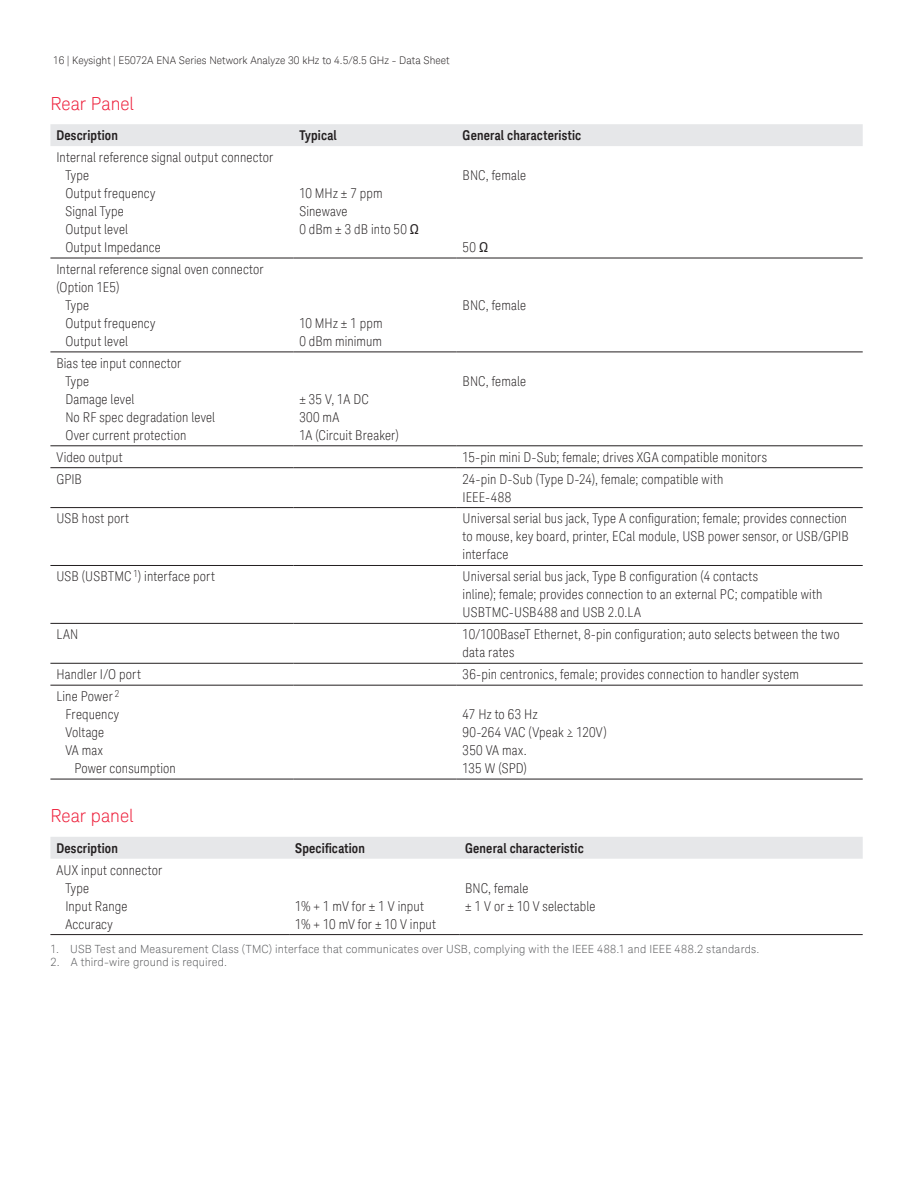
<style>
.page{position:relative;width:918px;height:1188px;background:#fff}
.page>*{position:absolute;margin:0;border:0;box-sizing:border-box;transform-origin:0 0}
.t1{font:300 18px "Keysight Sans";color:#ed1a36}
.t2{font:300 condensed 13.5px/18px "Keysight Sans";letter-spacing:.01em;color:#231f20}
.t3{font:700 13.5px "Keysight Sans Condensed";letter-spacing:.01em;color:#231f20}
.t4{font:300 11.25px "Keysight Sans";letter-spacing:.015em;color:#57585a}
.t5{font:300 10.5px "Keysight Sans";color:#231f20}
</style>
<div class="page">
<div style="left:50px;top:124px;width:813px;height:22px;background:#e6e7e9"></div>
<hr style="left:50px;top:258px;width:243px;height:1px;background:#231f20">
<hr style="left:293px;top:258px;width:164px;height:1px;background:#231f20">
<hr style="left:457px;top:258px;width:406px;height:1px;background:#231f20">
<hr style="left:50px;top:352px;width:243px;height:1px;background:#231f20">
<hr style="left:293px;top:352px;width:164px;height:1px;background:#231f20">
<hr style="left:457px;top:352px;width:406px;height:1px;background:#231f20">
<hr style="left:50px;top:446px;width:243px;height:1px;background:#231f20">
<hr style="left:293px;top:446px;width:164px;height:1px;background:#231f20">
<hr style="left:457px;top:446px;width:406px;height:1px;background:#231f20">
<hr style="left:50px;top:467px;width:243px;height:1px;background:#231f20">
<hr style="left:293px;top:467px;width:164px;height:1px;background:#231f20">
<hr style="left:457px;top:467px;width:406px;height:1px;background:#231f20">
<hr style="left:50px;top:507px;width:243px;height:1px;background:#231f20">
<hr style="left:293px;top:507px;width:164px;height:1px;background:#231f20">
<hr style="left:457px;top:507px;width:406px;height:1px;background:#231f20">
<hr style="left:50px;top:565px;width:243px;height:1px;background:#231f20">
<hr style="left:293px;top:565px;width:164px;height:1px;background:#231f20">
<hr style="left:457px;top:565px;width:406px;height:1px;background:#231f20">
<hr style="left:50px;top:623px;width:243px;height:1px;background:#231f20">
<hr style="left:293px;top:623px;width:164px;height:1px;background:#231f20">
<hr style="left:457px;top:623px;width:406px;height:1px;background:#231f20">
<hr style="left:50px;top:663px;width:243px;height:1px;background:#231f20">
<hr style="left:293px;top:663px;width:164px;height:1px;background:#231f20">
<hr style="left:457px;top:663px;width:406px;height:1px;background:#231f20">
<hr style="left:50px;top:685px;width:243px;height:1px;background:#231f20">
<hr style="left:293px;top:685px;width:164px;height:1px;background:#231f20">
<hr style="left:457px;top:685px;width:406px;height:1px;background:#231f20">
<hr style="left:50px;top:779px;width:243px;height:1px;background:#231f20">
<hr style="left:293px;top:779px;width:164px;height:1px;background:#231f20">
<hr style="left:457px;top:779px;width:406px;height:1px;background:#231f20">
<div style="left:50px;top:837px;width:813px;height:22px;background:#e6e7e9"></div>
<hr style="left:50px;top:934px;width:239px;height:1px;background:#231f20">
<hr style="left:289px;top:934px;width:170px;height:1px;background:#231f20">
<hr style="left:459px;top:934px;width:404px;height:1px;background:#231f20">
<p class="t5" style="left:53px;top:54px;width:398px">16 | Keysight | E5072A ENA Series Network Analyze 30 kHz to 4.5/8.5 GHz - Data Sheet</p>
<h1 class="t1" style="left:50px;top:93px;width:85px">Rear Panel</h1>
<p class="t3" style="left:56px;top:127px;width:63px">Description</p>
<p class="t3" style="left:299px;top:127px;width:39px">Typical</p>
<p class="t3" style="left:463px;top:127px;width:120px">General characteristic</p>
<p class="t2" style="left:65px;top:148px;width:210px;text-indent:-9px">Internal reference signal output connector<br>Type<br>Output frequency<br>Signal Type<br>Output level<br>Output Impedance</p>
<p class="t2" style="left:463px;top:166px;width:65px">BNC, female</p>
<p class="t2" style="left:299px;top:184px;width:121px">10 MHz ± 7 ppm<br>Sinewave<br>0 dBm ± 3 dB into 50 Ω</p>
<p class="t2" style="left:463px;top:238px;width:27px">50 Ω</p>
<p class="t2" style="left:56px;top:260px;width:209px">Internal reference signal oven connector</p>
<p class="t2" style="left:56px;top:278px;width:64px">(Option 1E5)</p>
<p class="t2" style="left:65px;top:296px;width:25px">Type</p>
<p class="t2" style="left:65px;top:314px;width:91px">Output frequency</p>
<p class="t2" style="left:65px;top:332px;width:64px">Output level</p>
<p class="t2" style="left:65px;top:354px;width:151px;text-indent:-9px">Bias tee input connector<br>Type<br>Damage level<br>No RF spec degradation level<br>Over current protection</p>
<p class="t2" style="left:299px;top:314px;width:85px">10 MHz ± 1 ppm<br>0 dBm minimum</p>
<p class="t2" style="left:299px;top:390px;width:101px">± 35 V, 1A DC<br>300 mA<br>1A (Circuit Breaker)</p>
<p class="t2" style="left:463px;top:296px;width:65px">BNC, female</p>
<p class="t2" style="left:463px;top:372px;width:65px">BNC, female</p>
<p class="t2" style="left:56px;top:448px;width:68px">Video output</p>
<p class="t2" style="left:463px;top:448px;width:306px">15-pin mini D-Sub; female; drives XGA compatible monitors</p>
<p class="t2" style="left:56px;top:470px;width:27px">GPIB</p>
<p class="t2" style="left:463px;top:470px;width:262px">24-pin D-Sub (Type D-24), female; compatible with<br>IEEE-488</p>
<p class="t2" style="left:56px;top:510px;width:74px">USB host port</p>
<p class="t2" style="left:463px;top:510px;width:388px;text-align:justify">Universal serial bus jack, Type A configuration; female; provides connection to mouse, key board, printer, ECal module, USB power sensor, or USB/GPIB interface</p>
<p class="t2" style="left:56px;top:568px;width:160px">USB (USBTMC <sup>1</sup>) interface port</p>
<p class="t2" style="left:463px;top:568px;width:361px">Universal serial bus jack, Type B configuration (4 contacts<br>inline); female; provides connection to an external PC; compatible with<br>USBTMC-USB488 and USB 2.0.LA</p>
<p class="t2" style="left:56px;top:625px;width:24px">LAN</p>
<p class="t2" style="left:463px;top:625px;width:379px">10/100BaseT Ethernet, 8-pin configuration; auto selects between the two data rates</p>
<p class="t2" style="left:56px;top:665px;width:86px">Handler I/O port</p>
<p class="t2" style="left:463px;top:665px;width:338px">36-pin centronics, female; provides connection to handler system</p>
<p class="t2" style="left:65px;top:687px;width:56px;text-indent:-9px">Line Power <sup>2<br></sup>Frequency<br>Voltage<br>VA max</p>
<p class="t2" style="left:74px;top:759px;width:103px">Power consumption</p>
<p class="t2" style="left:463px;top:705px;width:146px">47 Hz to 63 Hz<br>90-264 VAC (Vpeak ≥ 120V)<br>350 VA max.<br>135 W (SPD)</p>
<h1 class="t1" style="left:50px;top:805px;width:85px">Rear panel</h1>
<p class="t3" style="left:56px;top:840px;width:63px">Description</p>
<p class="t3" style="left:295px;top:840px;width:71px">Specification</p>
<p class="t3" style="left:465px;top:840px;width:120px">General characteristic</p>
<p class="t2" style="left:65px;top:861px;width:98px;text-indent:-9px">AUX input connector<br>Type<br>Input Range<br>Accuracy</p>
<p class="t2" style="left:465px;top:879px;width:132px">BNC, female<br>± 1 V or ± 10 V selectable</p>
<p class="t4" style="left:50px;top:942px;width:711px">1. USB Test and Measurement Class (TMC) interface that communicates over USB, complying with the IEEE 488.1 and IEEE 488.2 standards.</p>
<p class="t4" style="left:50px;top:956px;width:178px">2. A third-wire ground is required.</p>
<p class="t2" style="left:295px;top:897px;width:142px">1% + 1 mV for ± 1 V input<br>1% + 10 mV for ± 10 V input</p>
</div>
